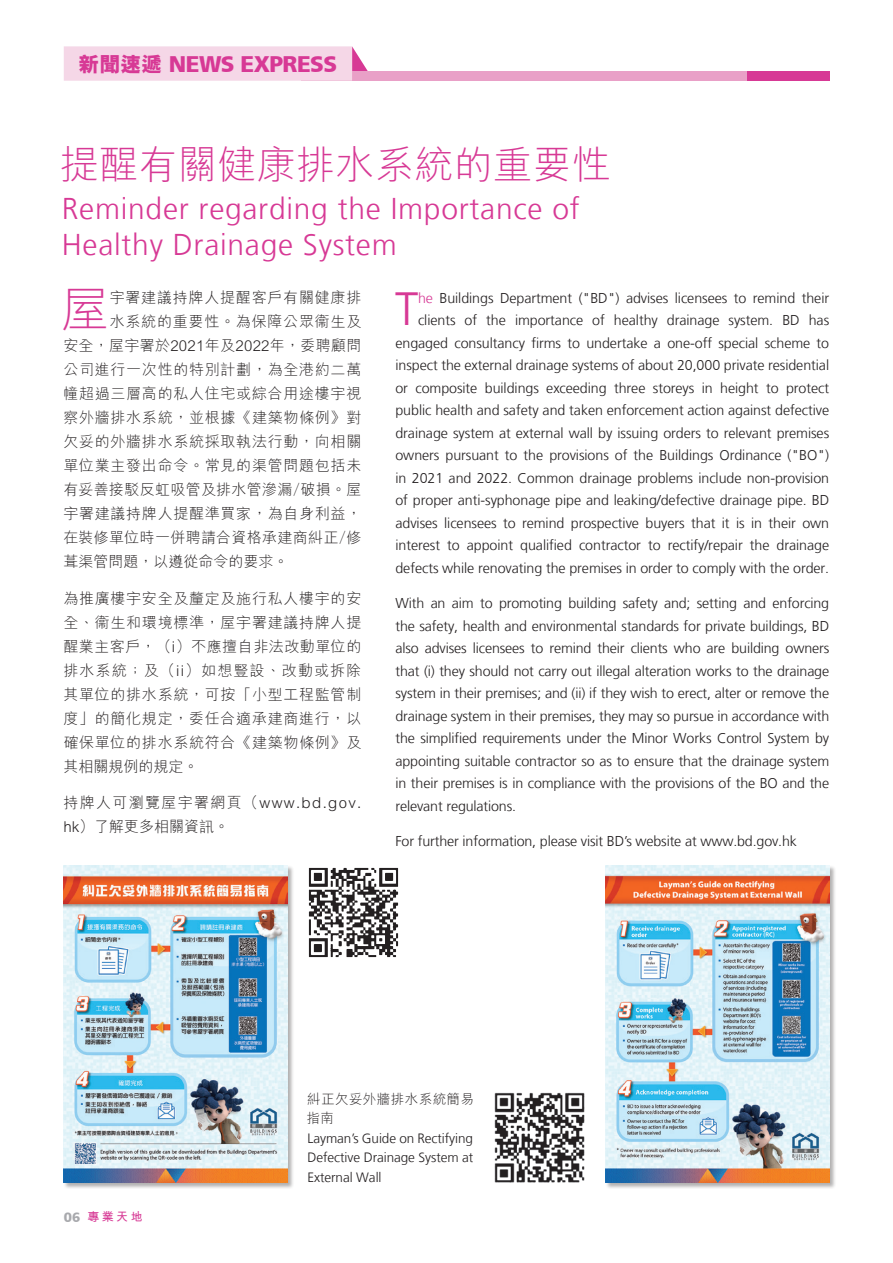
<style>
.page{position:relative;width:893px;height:1263px;background:#fff}
.page>*{position:absolute;margin:0;border:0;box-sizing:border-box;transform-origin:0 0}
.t1{font:300 48.45px "M Hei HK";color:#d73995}
.t2{font:300 46.5px "Frutiger LT";color:#d73995}
.t3{font:300 39px "M Hei HK";letter-spacing:.01em;color:#d73995}
.t4{font:300 30px/36px "Frutiger LT";letter-spacing:.025em;color:#d73995}
.t5{font:900 22.5px "Frutiger CE";letter-spacing:-.025em;color:#d73995}
.t6{font:300 15px/24px "M Hei HK";letter-spacing:.05em;color:#231f20;text-align:justify}
.t7{font:300 15px "M Hei HK";letter-spacing:.02em;color:#231f20}
.t8{font:300 15px/24px "M Hei HK";letter-spacing:.09em;color:#231f20}
.t9{font:300 15px "M Hei HK";color:#231f20}
.t10{font:300 14.25px/22.5px "Frutiger LT";letter-spacing:-.005em;color:#231f20;text-align:right}
.t11{font:300 13.5px/19.5px "Frutiger LT";letter-spacing:-.005em;color:#231f20;text-align:justify}
.t12{font:300 13.5px/19.5px "M Hei HK";letter-spacing:.035em;color:#231f20}
.t13{font:700 12px "M Hei HK";color:#d73995}
.s1{font-family:"M Hei HK";font-weight:800;font-size:21px}
.s2{color:#d73995}
.s3{font-family:"Frutiger CE";font-weight:900;font-size:13.5px;color:#a8a9ad}
</style>
<div class="page">
<div style="left:301px;top:72px;width:527px;height:9px;background:#e9a0c7"></div>
<svg style="left:64px;top:46px;width:310px;height:35px;background:#f4d4e5"></svg>
<div style="left:747px;top:72px;width:83px;height:9px;background:#d73995"></div>
<img style="left:308px;top:867px;width:91px;height:91px">
<img style="left:494px;top:1092px;width:91px;height:91px">
<div style="left:64px;top:866px;width:231px;height:323px;background:#231f20;opacity:.35"></div>
<img style="left:63px;top:865px;width:225px;height:317px">
<div style="left:605px;top:866px;width:231px;height:323px;background:#231f20;opacity:.35"></div>
<img style="left:605px;top:865px;width:224px;height:317px">
<p class="t5" style="left:79px;top:51px;width:260px"><span class="s1">新聞速遞</span> NEWS EXPRESS</p>
<p class="t3" style="left:60px;top:137px;width:553px">提醒有關健康排水系統的重要性</p>
<p class="t4" style="left:62px;top:191px;width:519px">Reminder regarding the Importance of<br>Healthy Drainage System</p>
<p class="t2" style="left:395px;top:283px;width:25px">T</p>
<p class="t1" style="left:61px;top:275px;width:50px">屋</p>
<p class="t6" style="left:110px;top:285px;width:253px">宇署建議持牌人提醒客戶有關健康排</p>
<p class="t10" style="left:395px;top:287px;width:435px"><span class="s2">he</span> Buildings Department ("BD") advises licensees to remind their clients of the importance of healthy drainage system. BD has engaged consultancy firms to undertake a one-off special scheme to inspect the external drainage systems of about 20,000 private residential or composite buildings exceeding three storeys in height to protect public health and safety and taken enforcement action against defective drainage system at external wall by issuing orders to relevant premises owners pursuant to the provisions of the Buildings Ordinance ("BO") in 2021 and 2022. Common drainage problems include non-provision of proper anti-syphonage pipe and leaking/defective drainage pipe. BD advises licensees to remind prospective buyers that it is in their own interest to appoint qualified contractor to rectify/repair the drainage defects while renovating the premises in order to comply with the order.</p>
<p class="t10" style="left:395px;top:592px;width:435px;text-align:justify">With an aim to promoting building safety and; setting and enforcing the safety, health and environmental standards for private buildings, BD also advises licensees to remind their clients who are building owners that (i) they should not carry out illegal alteration works to the drainage system in their premises; and (ii) if they wish to erect, alter or remove the drainage system in their premises, they may so pursue in accordance with the simplified requirements under the Minor Works Control System by appointing suitable contractor so as to ensure that the drainage system in their premises is in compliance with the provisions of the BO and the relevant regulations.</p>
<p class="t10" style="left:395px;top:830px;width:403px">For further information, please visit BD’s website at www.bd.gov.hk</p>
<p class="t6" style="left:110px;top:309px;width:253px">水系統的重要性。為保障公眾衞生及</p>
<p class="t7" style="left:63px;top:335px;width:299px">安全，屋宇署於2021年及2022年，委聘顧問</p>
<p class="t6" style="left:63px;top:357px;width:299px">公司進行一次性的特別計劃，為全港約二萬</p>
<p class="t6" style="left:63px;top:381px;width:299px">幢超過三層高的私人住宅或綜合用途樓宇視</p>
<p class="t6" style="left:63px;top:405px;width:299px">察外牆排水系統，並根據《建築物條例》對</p>
<p class="t6" style="left:63px;top:429px;width:299px">欠妥的外牆排水系統採取執法行動，向相關</p>
<p class="t6" style="left:63px;top:453px;width:299px">單位業主發出命令。常見的渠管問題包括未</p>
<p class="t7" style="left:63px;top:479px;width:300px">有妥善接駁反虹吸管及排水管滲漏/破損。屋</p>
<p class="t6" style="left:63px;top:501px;width:299px">宇署建議持牌人提醒準買家，為自身利益，</p>
<p class="t7" style="left:63px;top:527px;width:300px">在裝修單位時一併聘請合資格承建商糾正/修</p>
<p class="t9" style="left:63px;top:551px;width:227px">葺渠管問題，以遵從命令的要求。</p>
<p class="t6" style="left:63px;top:585px;width:300px">為推廣樓宇安全及釐定及施行私人樓宇的安全、衞生和環境標準，屋宇署建議持牌人提醒業主客戶，（i）不應擅自非法改動單位的排水系統；及（ii）如想豎設、改動或拆除其單位的排水系統，可按「小型工程監管制度」的簡化規定，委任合適承建商進行，以確保單位的排水系統符合《建築物條例》及其相關規例的規定。</p>
<p class="t8" style="left:63px;top:790px;width:300px">持牌人可瀏覽屋宇署網頁（www.bd.gov. hk）了解更多相關資訊。</p>
<p class="t13" style="left:64px;top:1208px;width:80px"><span class="s3">06</span> 專業天地</p>
<p class="t12" style="left:307px;top:1088px;width:169px">糾正欠妥外牆排水系統簡易指南</p>
<p class="t11" style="left:307px;top:1128px;width:168px">Layman’s Guide on Rectifying Defective Drainage System at External Wall</p>
</div>
